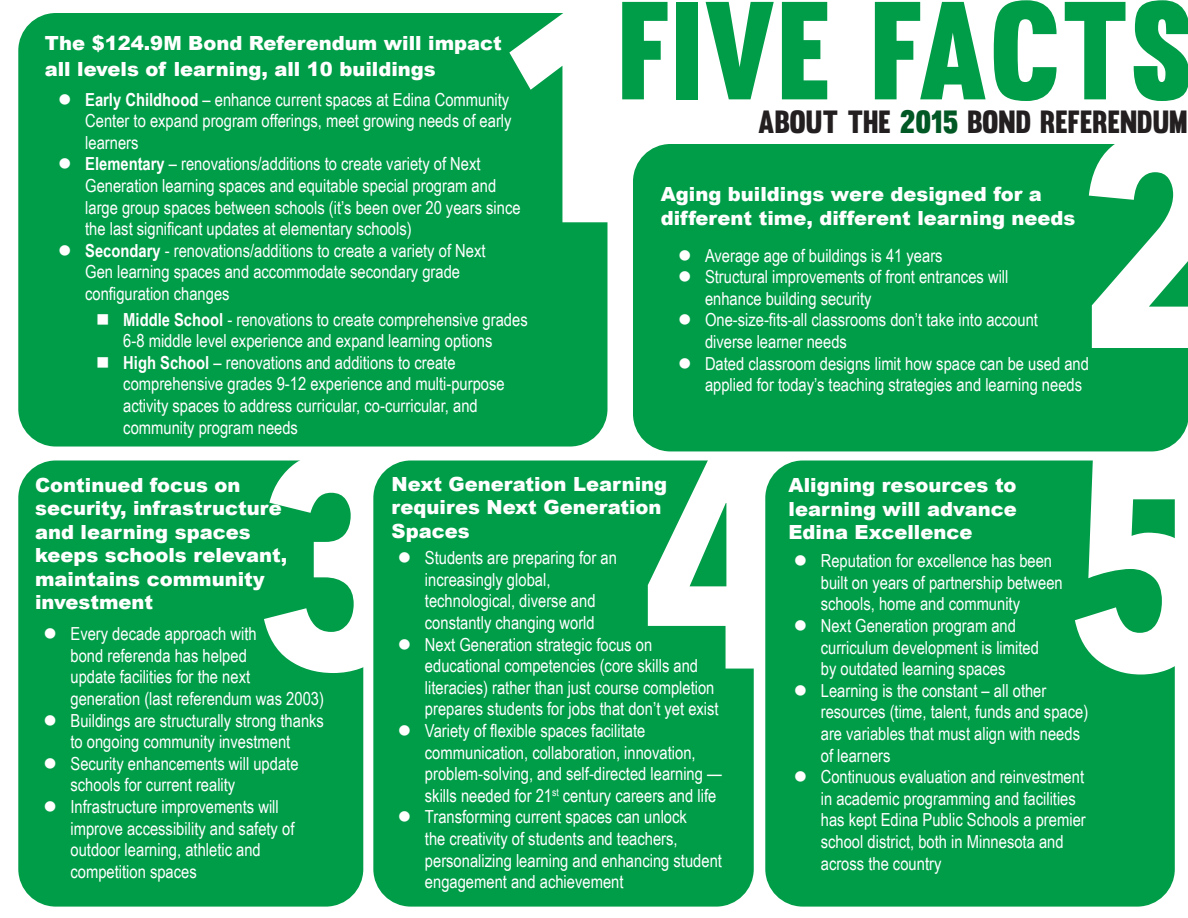
<style>
.page{position:relative;width:1188px;height:918px;background:#fff}
.page>*{position:absolute;margin:0;border:0;box-sizing:border-box;transform-origin:0 0}
.t1{font:700 300px "Avenir Next Condensed";color:#fff}
.t2{font:136.5px "Muro";color:#009d48}
.t3{font:31.5px "Muro";color:#231f20}
.t4{font:900 19.5px/23.4px "Arial";color:#fff}
.t5{font:18px/21.6px "Arial Narrow";color:#fff}
.s1{font-weight:700}
.s2{color:#005824}
</style>
<div class="page">
<div style="left:18px;top:13px;width:589px;height:434px;background:#009d48;border-radius:38px"></div>
<div style="left:633px;top:144px;width:555px;height:307px;background:#009d48;border-radius:38px"></div>
<div style="left:18px;top:460px;width:345px;height:447px;background:#009d48;border-radius:38px"></div>
<div style="left:373px;top:460px;width:381px;height:447px;background:#009d48;border-radius:38px"></div>
<div style="left:765px;top:461px;width:410px;height:446px;background:#009d48;border-radius:38px"></div>
<p class="t1" style="left:496px;top:-67px;width:159px">1</p>
<p class="t4" style="left:45px;top:30px;width:459px;line-height:25.2px">The $124.9M Bond Referendum will impact all levels of learning, all 10 buildings</p>
<p class="t5" style="left:85px;top:88px;width:428px;text-indent:-27px">● <span class="s1">Early Childhood</span> – enhance current spaces at Edina Community<br>Center to expand program offerings, meet growing needs of early learners</p>
<p class="t5" style="left:85px;top:152px;width:437px;text-indent:-27px">● <span class="s1">Elementary</span> – renovations/additions to create variety of Next Generation learning spaces and equitable special program and large group spaces between schools (it’s been over 20 years since the last significant updates at elementary schools)</p>
<p class="t5" style="left:85px;top:239px;width:402px;text-indent:-27px">● <span class="s1">Secondary</span> - renovations/additions to create a variety of Next<br>Gen learning spaces and accommodate secondary grade configuration changes</p>
<p class="t5" style="left:96px;top:308px;width:433px;text-align:center">■ <span class="s1">Middle School</span> - renovations to create comprehensive grades<br>6-8 middle level experience and expand learning options</p>
<p class="t5" style="left:123px;top:351px;width:383px;text-indent:-27px">■ <span class="s1">High School</span> – renovations and additions to create comprehensive grades 9-12 experience and multi-purpose activity spaces to address curricular, co-curricular, and community program needs</p>
<p class="t2" style="left:618px;top:-32px;width:577px">FIVE FACTS</p>
<p class="t3" style="left:758px;top:102px;width:431px">ABOUT THE <span class="s2">2015</span> BOND REFERENDUM</p>
<p class="t1" style="left:1078px;top:59px;width:159px">2</p>
<p class="t4" style="left:661px;top:182px;width:416px">Aging buildings were designed for a different time, different learning needs</p>
<p class="t5" style="left:678px;top:244px;width:266px">● Average age of buildings is 41 years</p>
<p class="t5" style="left:705px;top:265px;width:305px;text-indent:-27px">● Structural improvements of front entrances will enhance building security</p>
<p class="t5" style="left:705px;top:308px;width:335px;text-indent:-27px">● One-size-fits-all classrooms don’t take into account diverse learner needs</p>
<p class="t5" style="left:705px;top:352px;width:385px;text-indent:-27px">● Dated classroom designs limit how space can be used and applied for today’s teaching strategies and learning needs</p>
<p class="t1" style="left:256px;top:379px;width:159px">3</p>
<p class="t1" style="left:641px;top:379px;width:159px">4</p>
<p class="t1" style="left:1065px;top:381px;width:159px">5</p>
<p class="t4" style="left:392px;top:472px;width:277px">Next Generation Learning requires Next Generation<br>Spaces</p>
<p class="t5" style="left:425px;top:546px;width:194px;text-indent:-27px">● Students are preparing for an increasingly global, technological, diverse and constantly changing world</p>
<p class="t5" style="left:425px;top:633px;width:295px;text-indent:-27px">● Next Generation strategic focus on educational competencies (core skills and literacies) rather than just course completion prepares students for jobs that don’t yet exist</p>
<p class="t5" style="left:425px;top:719px;width:298px;text-indent:-27px">● Variety of flexible spaces facilitate communication, collaboration, innovation, problem-solving, and self-directed learning — skills needed for 21<sup>st</sup> century careers and life</p>
<p class="t5" style="left:425px;top:806px;width:299px;text-indent:-27px">● Transforming current spaces can unlock<br>the creativity of students and teachers, personalizing learning and enhancing student engagement and achievement</p>
<p class="t4" style="left:35px;top:473px;width:207px">Continued focus on</p>
<p class="t4" style="left:35px;top:496px;width:254px">security, infrastructure and learning spaces keeps schools relevant, maintains community investment</p>
<p class="t5" style="left:70px;top:622px;width:255px;text-indent:-27px">● Every decade approach with<br>bond referenda has helped<br>update facilities for the next generation (last referendum was 2003)</p>
<p class="t5" style="left:44px;top:709px;width:282px;text-align:center">● Buildings are structurally strong thanks to ongoing community investment</p>
<p class="t5" style="left:70px;top:752px;width:230px;text-indent:-27px">● Security enhancements will update schools for current reality</p>
<p class="t5" style="left:70px;top:795px;width:225px;text-indent:-27px">● Infrastructure improvements will improve accessibility and safety of outdoor learning, athletic and competition spaces</p>
<p class="t4" style="left:789px;top:473px;width:230px;text-align:justify">Aligning resources to learning will advance Edina Excellence</p>
<p class="t5" style="left:821px;top:549px;width:244px;text-indent:-27px">● Reputation for excellence has been built on years of partnership between schools, home and community</p>
<p class="t5" style="left:821px;top:614px;width:220px;text-indent:-27px">● Next Generation program and curriculum development is limited by outdated learning spaces</p>
<p class="t5" style="left:821px;top:679px;width:269px;text-indent:-27px">● Learning is the constant – all other resources (time, talent, funds and space) are variables that must align with needs of learners</p>
<p class="t5" style="left:821px;top:765px;width:266px;text-indent:-27px">● Continuous evaluation and reinvestment in academic programming and facilities has kept Edina Public Schools a premier school district, both in Minnesota and across the country</p>
</div>
